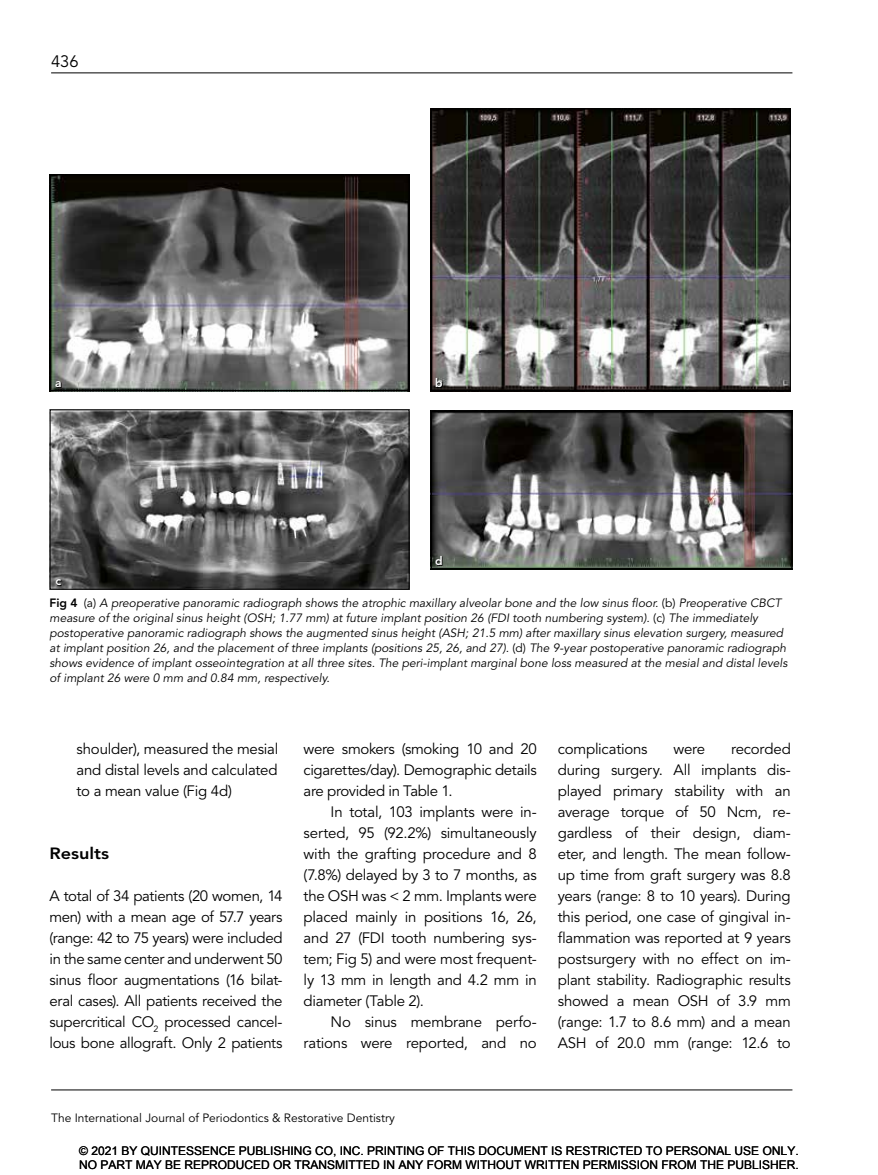
<style>
.page{position:relative;width:878px;height:1175px;background:#fff}
.page>*{position:absolute;margin:0;border:0;box-sizing:border-box;transform-origin:0 0}
.t1{font:16.5px "Avenir LT Std";color:#000}
.t2{font:800 16.2px "Avenir LT Std";color:#000;scale:1.11 1}
.t3{font:15px/21px "Avenir LT Std";letter-spacing:-.015em;color:#000;text-align:justify}
.t4{font:italic 12px/15px "Avenir LT Std";color:#000}
.t5{font:12px/14.4px "Arial";color:#000}
.t6{font:12px "Avenir LT Std";color:#000}
.t7{font:800 12px "Avenir LT Std";color:#fff}
.s1{font-weight:800;font-style:normal}
.s2{font-style:normal}
</style>
<div class="page">
<hr style="left:51px;top:1089px;width:741px;height:1px;background:#000">
<hr style="left:51px;top:72px;width:741px;height:1px;background:#000">
<img style="left:52px;top:176px;width:355px;height:213px">
<div style="left:50px;top:174px;width:359px;height:217px;border:1px solid #000"></div>
<img style="left:52px;top:411px;width:355px;height:177px">
<div style="left:50px;top:409px;width:359px;height:181px;border:1px solid #000"></div>
<img style="left:433px;top:413px;width:357px;height:154px">
<div style="left:431px;top:411px;width:361px;height:158px;border:1px solid #000"></div>
<img style="left:432px;top:110px;width:356px;height:279px">
<div style="left:430px;top:108px;width:360px;height:283px;border:1px solid #000"></div>
<svg style="left:437px;top:378px;width:6px;height:10px"></svg>
<svg style="left:436px;top:557px;width:6px;height:9px"></svg>
<svg style="left:56px;top:382px;width:6px;height:5px"></svg>
<svg style="left:57px;top:580px;width:5px;height:6px"></svg>
<p class="t1" style="left:51px;top:52px;width:29px">436</p>
<p class="t7" style="left:55px;top:375px;width:8px">a</p>
<p class="t7" style="left:56px;top:574px;width:7px">c</p>
<p class="t7" style="left:435px;top:375px;width:9px">b</p>
<p class="t7" style="left:435px;top:553px;width:9px">d</p>
<p class="t4" style="left:50px;top:596px;width:739px"><span class="s1">Fig 4</span> <span class="s2">(a)</span> A preoperative panoramic radiograph shows the atrophic maxillary alveolar bone and the low sinus floor. <span class="s2">(b)</span> Preoperative CBCT measure of the original sinus height (OSH; 1.77 mm) at future implant position 26 (FDI tooth numbering system). <span class="s2">(c)</span> The immediately postoperative panoramic radiograph shows the augmented sinus height (ASH; 21.5 mm) after maxillary sinus elevation surgery, measured at implant position 26, and the placement of three implants (positions 25, 26, and 27). <span class="s2">(d)</span> The 9-year postoperative panoramic radiograph shows evidence of implant osseointegration at all three sites. The peri-implant marginal bone loss measured at the mesial and distal levels of implant 26 were 0 mm and 0.84 mm, respectively.</p>
<p class="t3" style="left:76px;top:738px;width:203px">shoulder), measured the mesial and distal levels and calculated to a mean value (Fig 4d)</p>
<p class="t2" style="left:50px;top:844px;width:55px">Results</p>
<p class="t3" style="left:49px;top:885px;width:235px">A total of 34 patients (20 women, 14 men) with a mean age of 57.7 years (range: 42 to 75 years) were included in the same center and underwent 50 sinus floor augmentations (16 bilat&shy;eral cases). All patients received the supercritical CO<sub>2</sub> processed cancel&shy;lous bone allograft. Only 2 patients</p>
<p class="t3" style="left:303px;top:738px;width:234px">were smokers (smoking 10 and 20 cigarettes/day). Demographic details are provided in Table 1.</p>
<p class="t3" style="left:303px;top:801px;width:235px;text-indent:27px">In total, 103 implants were in&shy;serted, 95 (92.2%) simultaneously with the grafting procedure and 8 (7.8%) delayed by 3 to 7 months, as the OSH was &lt; 2 mm. Implants were placed mainly in positions 16, 26, and 27 (FDI tooth numbering sys&shy;tem; Fig 5) and were most frequent&shy;ly 13 mm in length and 4.2 mm in diameter (Table 2).</p>
<p class="t3" style="left:303px;top:1011px;width:234px;text-align:right">No sinus membrane perfo&shy;rations were reported, and no</p>
<p class="t3" style="left:557px;top:738px;width:234px;text-indent:173px">recorded during surgery. All implants dis&shy;played primary stability with an average torque of 50 Ncm, re&shy;gardless of their design, diam&shy;eter, and length. The mean follow&shy;up time from graft surgery was 8.8 years (range: 8 to 10 years). During this period, one case of gingival in&shy;flammation was reported at 9 years postsurgery with no effect on im&shy;plant stability. Radiographic results showed a mean OSH of 3.9 mm (range: 1.7 to 8.6 mm) and a mean ASH of 20.0 mm (range: 12.6 to</p>
<p class="t3" style="left:557px;top:738px;width:91px">complications</p>
<p class="t3" style="left:673px;top:738px;width:33px">were</p>
<p class="t6" style="left:51px;top:1110px;width:345px">The International Journal of Periodontics &amp; Restorative Dentistry</p>
<p class="t5" style="left:79px;top:1143px;width:721px">© 2021 BY QUINTESSENCE PUBLISHING CO, INC. PRINTING OF THIS DOCUMENT IS RESTRICTED TO PERSONAL USE ONLY.<br>NO PART MAY BE REPRODUCED OR TRANSMITTED IN ANY FORM WITHOUT WRITTEN PERMISSION FROM THE PUBLISHER.</p>
</div>
